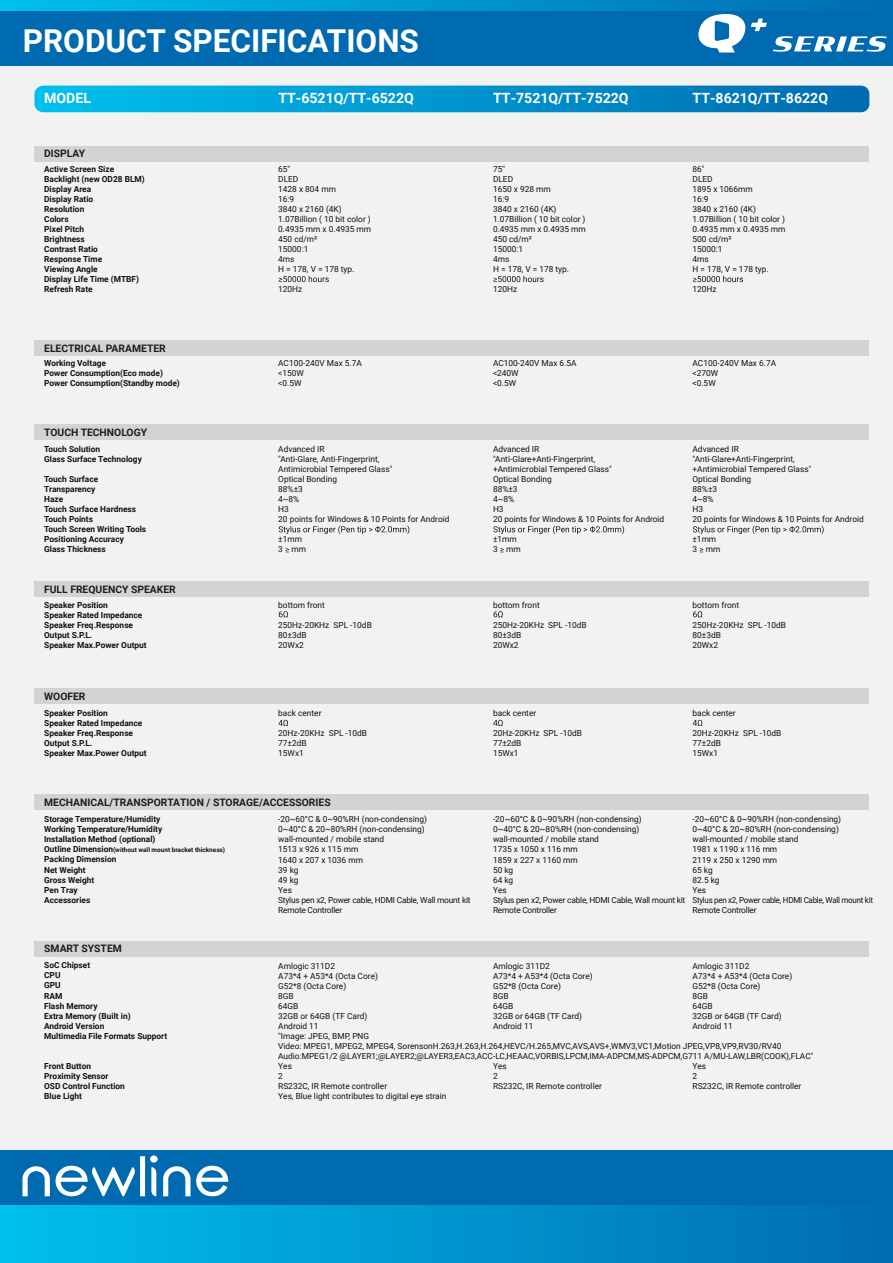
<style>
.page{position:relative;width:893px;height:1263px;background:#fff}
.page>*{position:absolute;margin:0;border:0;box-sizing:border-box;transform-origin:0 0}
.t1{font:700 31.5px "Roboto";color:#fff}
.t2{font:700 14.1px "Roboto";color:#fff}
.t3{font:700 10.35px "Roboto";color:#1e1e1e}
.t4{font:8.4px/10.1px "Roboto";color:#111}
.t5{font:700 8.4px/10.1px "Roboto";color:#111}
.t6{font:700 6.45px "Roboto";color:#111}
.s1{font-size:8.4px}
</style>
<div class="page">
<div style="left:0;top:22px;width:893px;height:1241px;background:#f2f2f2"></div>
<svg style="left:0;top:0;width:893px;height:11px;background:#0095cf"></svg>
<svg style="left:0;top:1204px;width:893px;height:59px;background:#0095ce"></svg>
<div style="left:0;top:11px;width:893px;height:55px;background:#006ab0"></div>
<div style="left:0;top:1150px;width:893px;height:54px;background:#006ab0"></div>
<svg style="left:698px;top:14px;width:47px;height:39px"></svg>
<svg style="left:751px;top:19px;width:16px;height:12px"></svg>
<svg style="left:773px;top:36px;width:114px;height:16px"></svg>
<svg style="left:34px;top:86px;width:835px;height:26px;background:#0195ce"></svg>
<div style="left:34px;top:146px;width:835px;height:16px;background:#d3d3d3"></div>
<svg style="left:279px;top:276px;width:50px;height:6px"></svg>
<svg style="left:494px;top:276px;width:49px;height:6px"></svg>
<svg style="left:693px;top:276px;width:50px;height:6px"></svg>
<div style="left:34px;top:340px;width:835px;height:16px;background:#d3d3d3"></div>
<div style="left:34px;top:424px;width:835px;height:16px;background:#d3d3d3"></div>
<svg style="left:279px;top:526px;width:130px;height:8px"></svg>
<svg style="left:493px;top:526px;width:131px;height:8px"></svg>
<svg style="left:500px;top:548px;width:4px;height:4px"></svg>
<svg style="left:693px;top:526px;width:131px;height:8px"></svg>
<div style="left:34px;top:581px;width:835px;height:16px;background:#d3d3d3"></div>
<svg style="left:279px;top:611px;width:9px;height:6px"></svg>
<svg style="left:494px;top:611px;width:9px;height:6px"></svg>
<svg style="left:693px;top:611px;width:9px;height:6px"></svg>
<div style="left:34px;top:688px;width:835px;height:16px;background:#d3d3d3"></div>
<svg style="left:278px;top:720px;width:10px;height:6px"></svg>
<svg style="left:493px;top:720px;width:10px;height:6px"></svg>
<svg style="left:693px;top:720px;width:9px;height:6px"></svg>
<div style="left:34px;top:794px;width:835px;height:16px;background:#d3d3d3"></div>
<div style="left:34px;top:941px;width:835px;height:16px;background:#d3d3d3"></div>
<svg style="left:22px;top:1155px;width:206px;height:41px"></svg>
<h1 class="t1" style="left:23px;top:19px;width:398px">PRODUCT SPECIFICATIONS</h1>
<h2 class="t2" style="left:44px;top:89px;width:48px">MODEL</h2>
<h2 class="t2" style="left:278px;top:89px;width:137px">TT-6521Q/TT-6522Q</h2>
<h2 class="t2" style="left:493px;top:89px;width:137px">TT-7521Q/TT-7522Q</h2>
<h2 class="t2" style="left:693px;top:89px;width:137px">TT-8621Q/TT-8622Q</h2>
<p class="t3" style="left:44px;top:146px;width:42px">DISPLAY</p>
<p class="t5" style="left:44px;top:163px;width:102px">Active Screen Size<br>Backlight (new OD28 BLM)<br>Display Area<br>Display Ratio<br>Resolution<br>Colors<br>Pixel Pitch<br>Brightness<br>Contrast Ratio<br>Response Time<br>Viewing Angle<br>Display Life Time (MTBF)<br>Refresh Rate</p>
<p class="t3" style="left:44px;top:341px;width:123px">ELECTRICAL PARAMETER</p>
<p class="t5" style="left:44px;top:358px;width:137px">Working Voltage<br>Power Consumption(Eco mode)<br>Power Consumption(Standby mode)</p>
<p class="t3" style="left:44px;top:425px;width:104px">TOUCH TECHNOLOGY</p>
<p class="t5" style="left:44px;top:444px;width:99px">Touch Solution<br>Glass Surface Technology</p>
<p class="t5" style="left:44px;top:474px;width:104px">Touch Surface<br>Transparency<br>Haze<br>Touch Surface Hardness<br>Touch Points<br>Touch Screen Writing Tools<br>Positioning Accuracy<br>Glass Thickness</p>
<p class="t3" style="left:44px;top:582px;width:133px">FULL FREQUENCY SPEAKER</p>
<p class="t5" style="left:44px;top:600px;width:104px">Speaker Position<br>Speaker Rated Impedance<br>Speaker Freq.Response<br>Output S.P.L.<br>Speaker Max.Power Output</p>
<p class="t3" style="left:44px;top:689px;width:43px">WOOFER</p>
<p class="t5" style="left:44px;top:708px;width:104px">Speaker Position<br>Speaker Rated Impedance<br>Speaker Freq.Response<br>Output S.P.L.<br>Speaker Max.Power Output</p>
<p class="t4" style="left:278px;top:163px;width:94px">65"<br>DLED<br>1428 x 804 mm<br>16:9<br>3840 x 2160 (4K)<br>1.07Billion ( 10 bit color )<br>0.4935 mm x 0.4935 mm<br>450 cd/m²<br>15000:1<br>4ms<br>H = 178, V = 178 typ.</p>
<p class="t4" style="left:493px;top:163px;width:94px">75"<br>DLED<br>1650 x 928 mm<br>16:9<br>3840 x 2160 (4K)<br>1.07Billion ( 10 bit color )<br>0.4935 mm x 0.4935 mm<br>450 cd/m²<br>15000:1<br>4ms<br>H = 178, V = 178 typ.</p>
<p class="t4" style="left:692px;top:163px;width:94px">86"<br>DLED<br>1895 x 1066mm<br>16:9<br>3840 x 2160 (4K)<br>1.07Billion ( 10 bit color )<br>0.4935 mm x 0.4935 mm<br>500 cd/m²<br>15000:1<br>4ms<br>H = 178, V = 178 typ.</p>
<p class="t4" style="left:278px;top:284px;width:26px">120Hz</p>
<p class="t4" style="left:493px;top:284px;width:26px">120Hz</p>
<p class="t4" style="left:692px;top:284px;width:26px">120Hz</p>
<p class="t4" style="left:278px;top:358px;width:85px">AC100-240V Max 5.7A &lt;150W<br>&lt;0.5W</p>
<p class="t4" style="left:493px;top:358px;width:85px">AC100-240V Max 6.5A &lt;240W<br>&lt;0.5W</p>
<p class="t4" style="left:692px;top:358px;width:85px">AC100-240V Max 6.7A &lt;270W<br>&lt;0.5W</p>
<p class="t4" style="left:278px;top:444px;width:173px">Advanced IR<br>"Anti-Glare, Anti-Fingerprint,<br>Antimicrobial Tempered Glass"<br>Optical Bonding<br>88%±3<br>4~8%<br>H3<br>20 points for Windows &amp; 10 Points for Android</p>
<p class="t4" style="left:278px;top:534px;width:29px">±1mm<br>3 mm</p>
<p class="t4" style="left:278px;top:600px;width:48px">bottom front</p>
<p class="t4" style="left:278px;top:620px;width:95px">250Hz-20KHz SPL -10dB<br>80±3dB<br>20Wx2</p>
<p class="t4" style="left:278px;top:708px;width:45px">back center</p>
<p class="t4" style="left:278px;top:728px;width:90px">20Hz-20KHz SPL -10dB<br>77±2dB<br>15Wx1</p>
<p class="t4" style="left:493px;top:444px;width:173px">Advanced IR<br>"Anti-Glare+Anti-Fingerprint,<br>+Antimicrobial Tempered Glass"<br>Optical Bonding<br>88%±3<br>4~8%<br>H3<br>20 points for Windows &amp; 10 Points for Android</p>
<p class="t4" style="left:493px;top:534px;width:29px">±1mm<br>3 mm</p>
<p class="t4" style="left:493px;top:600px;width:48px">bottom front</p>
<p class="t4" style="left:493px;top:620px;width:95px">250Hz-20KHz SPL -10dB<br>80±3dB<br>20Wx2</p>
<p class="t4" style="left:493px;top:708px;width:45px">back center</p>
<p class="t4" style="left:493px;top:728px;width:90px">20Hz-20KHz SPL -10dB<br>77±2dB<br>15Wx1</p>
<p class="t4" style="left:692px;top:444px;width:173px">Advanced IR<br>"Anti-Glare+Anti-Fingerprint,<br>+Antimicrobial Tempered Glass"<br>Optical Bonding<br>88%±3<br>4~8%<br>H3<br>20 points for Windows &amp; 10 Points for Android</p>
<p class="t4" style="left:692px;top:534px;width:29px">±1mm<br>3 mm</p>
<p class="t4" style="left:692px;top:600px;width:48px">bottom front</p>
<p class="t4" style="left:692px;top:620px;width:95px">250Hz-20KHz SPL -10dB<br>80±3dB<br>20Wx2</p>
<p class="t4" style="left:692px;top:708px;width:45px">back center</p>
<p class="t4" style="left:692px;top:728px;width:90px">20Hz-20KHz SPL -10dB<br>77±2dB<br>15Wx1</p>
<p class="t3" style="left:44px;top:795px;width:288px">MECHANICAL/TRANSPORTATION / STORAGE/ACCESSORIES</p>
<p class="t5" style="left:44px;top:814px;width:120px">Storage Temperature/Humidity<br>Working Temperature/Humidity<br>Installation Method (optional)</p>
<p class="t6" style="left:44px;top:846px;width:182px"><span class="s1">Outline Dimension</span>(without wall mount bracket thickness)</p>
<p class="t5" style="left:44px;top:854px;width:74px">Packing Dimension<br>Net Weight<br>Gross Weight<br>Pen Tray<br>Accessories</p>
<p class="t4" style="left:278px;top:814px;width:194px">-20~60°C &amp; 0~90%RH (non-condensing)<br>0~40°C &amp; 20~80%RH (non-condensing) wall-mounted / mobile stand<br>1513 x 926 x 115 mm<br>1640 x 207 x 1036 mm<br>39 kg<br>49 kg<br>Yes<br>Stylus pen x2, Power cable, HDMI Cable, Wall mount kit<br>Remote Controller</p>
<p class="t4" style="left:493px;top:814px;width:194px">-20~60°C &amp; 0~90%RH (non-condensing)<br>0~40°C &amp; 20~80%RH (non-condensing) wall-mounted / mobile stand<br>1735 x 1050 x 116 mm<br>1859 x 227 x 1160 mm<br>50 kg<br>64 kg<br>Yes<br>Stylus pen x2, Power cable, HDMI Cable, Wall mount kit<br>Remote Controller</p>
<p class="t4" style="left:692px;top:814px;width:182px">-20~60°C &amp; 0~90%RH (non-condensing)<br>0~40°C &amp; 20~80%RH (non-condensing) wall-mounted / mobile stand<br>1981 x 1190 x 116 mm<br>2119 x 250 x 1290 mm<br>65 kg<br>82.5 kg<br>Yes<br>Stylus pen x2, Power cable, HDMI Cable, Wall mount kit<br>Remote Controller</p>
<p class="t3" style="left:44px;top:941px;width:79px">SMART SYSTEM</p>
<p class="t5" style="left:44px;top:960px;width:125px">SoC Chipset<br>CPU<br>GPU<br>RAM<br>Flash Memory<br>Extra Memory (Built in)<br>Android Version<br>Multimedia File Formats Support</p>
<p class="t5" style="left:44px;top:1060px;width:82px">Front Button<br>Proximity Sensor<br>OSD Control Function<br>Blue Light</p>
<p class="t4" style="left:278px;top:960px;width:537px">Amlogic 311D2<br>A73*4 + A53*4 (Octa Core)<br>G52*8 (Octa Core)<br>8GB<br>64GB<br>32GB or 64GB (TF Card)<br>Android 11<br>"Image: JPEG, BMP, PNG<br>Video: MPEG1, MPEG2, MPEG4, SorensonH.263,H.263,H.264,HEVC/H.265,MVC,AVS,AVS+,WMV3,VC1,Motion JPEG,VP8,VP9,RV30/RV40<br>Audio:MPEG1/2 @LAYER1;@LAYER2;@LAYER3,EAC3,ACC-LC,HEAAC,VORBIS,LPCM,IMA-ADPCM,MS-ADPCM,G711 A/MU-LAW,LBR(COOK),FLAC" Yes<br>2<br>RS232C, IR Remote controller<br>Yes, Blue light contributes to digital eye strain</p>
<p class="t4" style="left:493px;top:960px;width:101px">Amlogic 311D2<br>A73*4 + A53*4 (Octa Core)<br>G52*8 (Octa Core)<br>8GB<br>64GB<br>32GB or 64GB (TF Card)<br>Android 11</p>
<p class="t4" style="left:692px;top:960px;width:101px">Amlogic 311D2<br>A73*4 + A53*4 (Octa Core)<br>G52*8 (Octa Core)<br>8GB<br>64GB<br>32GB or 64GB (TF Card)<br>Android 11</p>
<p class="t4" style="left:493px;top:1060px;width:110px">Yes<br>2<br>RS232C, IR Remote controller</p>
<p class="t4" style="left:692px;top:1060px;width:110px">Yes<br>2<br>RS232C, IR Remote controller</p>
</div>
